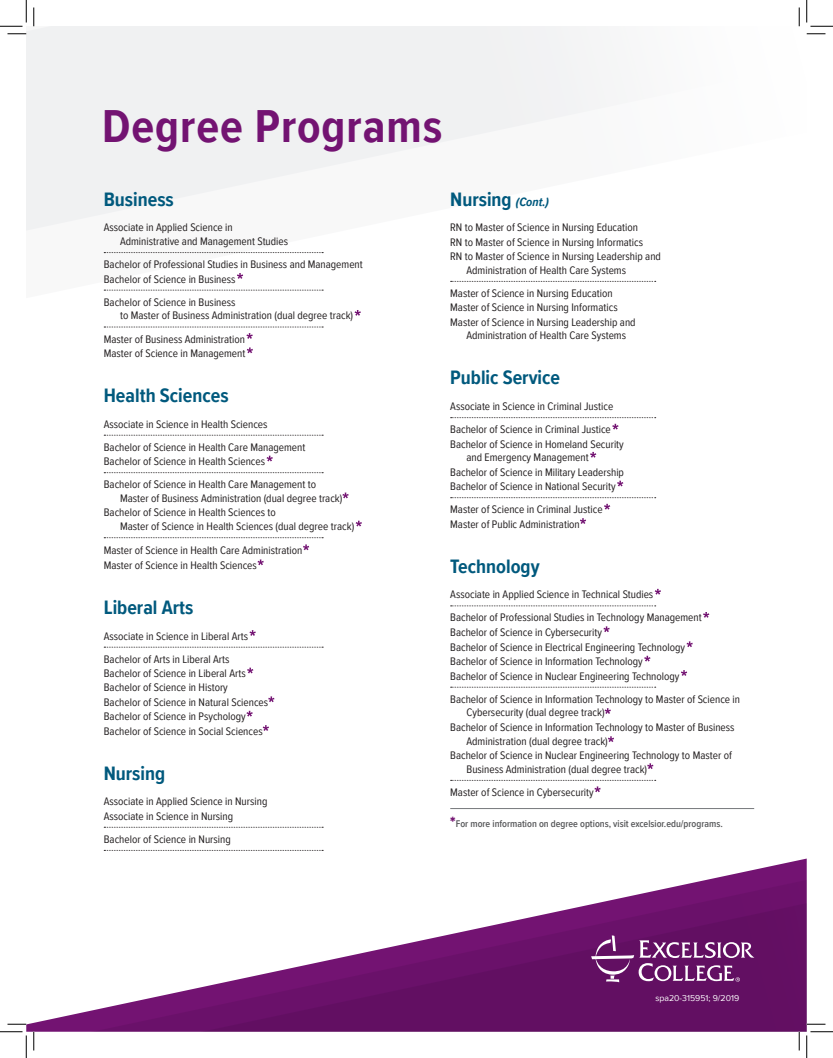
<style>
.page{position:relative;width:833px;height:1058px;background:#fff}
.page>*{position:absolute;margin:0;border:0;box-sizing:border-box;transform-origin:0 0}
.t1{font:700 47.5px "Proxima Nova Cond";letter-spacing:.02em;color:#731372}
.Header_-_School_Name{font:700 20px "Proxima Nova Cond";color:#00597d}
.dm-Body_Bulleted_lis{font:700 20px "Proxima Nova Cond";color:#00597d}
.dm-Body_Bulleted_lis-2{font:11.25px/13.8px "Proxima Nova Cond";color:#231f20}
.degree_with_rule_bel{font:11.25px/13.8px "Proxima Nova Cond";color:#231f20}
.t2{font:600 10px "Proxima Nova Cond";color:#57585a}
.t3{font:8.75px "Proxima Nova";color:#fff}
.s1{font-style:italic;font-size:12.5px}
.s2{font-family:"Proxima Nova";font-weight:900;font-size:15px;color:#731372}
</style>
<div class="page">
<svg style="left:32px;top:871px;width:774px;height:160px"></svg>
<svg style="left:26px;top:26px;width:631px;height:328px"></svg>
<svg style="left:450px;top:281px;width:205px;height:1px"></svg>
<svg style="left:450px;top:417px;width:205px;height:1px"></svg>
<svg style="left:450px;top:497px;width:205px;height:1px"></svg>
<svg style="left:450px;top:605px;width:205px;height:1px"></svg>
<svg style="left:450px;top:686px;width:205px;height:1px"></svg>
<hr style="left:450px;top:808px;width:304px;height:1px;background:#76787b">
<svg style="left:612px;top:424px;width:6px;height:5px"></svg>
<svg style="left:590px;top:452px;width:6px;height:6px"></svg>
<svg style="left:617px;top:480px;width:6px;height:6px"></svg>
<svg style="left:604px;top:504px;width:6px;height:5px"></svg>
<svg style="left:580px;top:518px;width:6px;height:6px"></svg>
<svg style="left:654px;top:589px;width:7px;height:5px"></svg>
<svg style="left:703px;top:612px;width:6px;height:6px"></svg>
<svg style="left:603px;top:626px;width:6px;height:6px"></svg>
<svg style="left:686px;top:641px;width:6px;height:6px"></svg>
<svg style="left:644px;top:655px;width:6px;height:6px"></svg>
<svg style="left:681px;top:670px;width:6px;height:6px"></svg>
<svg style="left:604px;top:708px;width:7px;height:6px"></svg>
<svg style="left:608px;top:736px;width:6px;height:6px"></svg>
<svg style="left:647px;top:763px;width:6px;height:6px"></svg>
<svg style="left:450px;top:780px;width:205px;height:12px"></svg>
<svg style="left:104px;top:252px;width:219px;height:1px"></svg>
<svg style="left:104px;top:290px;width:219px;height:1px"></svg>
<svg style="left:104px;top:326px;width:219px;height:1px"></svg>
<svg style="left:104px;top:435px;width:219px;height:1px"></svg>
<svg style="left:104px;top:472px;width:219px;height:1px"></svg>
<svg style="left:104px;top:537px;width:219px;height:1px"></svg>
<svg style="left:104px;top:646px;width:219px;height:1px"></svg>
<svg style="left:104px;top:826px;width:219px;height:1px"></svg>
<svg style="left:104px;top:850px;width:219px;height:1px"></svg>
<svg style="left:237px;top:273px;width:6px;height:6px"></svg>
<svg style="left:354px;top:310px;width:7px;height:6px"></svg>
<svg style="left:246px;top:333px;width:7px;height:6px"></svg>
<svg style="left:247px;top:347px;width:6px;height:6px"></svg>
<svg style="left:266px;top:455px;width:7px;height:6px"></svg>
<svg style="left:342px;top:492px;width:6px;height:6px"></svg>
<svg style="left:355px;top:520px;width:7px;height:6px"></svg>
<svg style="left:303px;top:544px;width:6px;height:6px"></svg>
<svg style="left:257px;top:559px;width:7px;height:6px"></svg>
<svg style="left:249px;top:630px;width:7px;height:6px"></svg>
<svg style="left:247px;top:667px;width:6px;height:6px"></svg>
<svg style="left:268px;top:696px;width:6px;height:6px"></svg>
<svg style="left:246px;top:710px;width:7px;height:6px"></svg>
<svg style="left:263px;top:725px;width:6px;height:6px"></svg>
<svg style="left:591px;top:935px;width:163px;height:47px;background:#803d80"></svg>
<svg style="left:8px;top:33px;width:18px;height:2px"></svg>
<svg style="left:806px;top:33px;width:19px;height:2px"></svg>
<svg style="left:8px;top:1023px;width:18px;height:2px"></svg>
<svg style="left:806px;top:1023px;width:19px;height:2px"></svg>
<svg style="left:33px;top:8px;width:2px;height:18px"></svg>
<svg style="left:33px;top:1031px;width:2px;height:19px"></svg>
<svg style="left:798px;top:8px;width:2px;height:18px"></svg>
<svg style="left:798px;top:1031px;width:2px;height:19px"></svg>
<svg style="left:0;top:0;width:27px;height:27px"></svg>
<svg style="left:0;top:1031px;width:27px;height:27px"></svg>
<svg style="left:806px;top:0;width:26px;height:27px"></svg>
<svg style="left:806px;top:1031px;width:26px;height:27px"></svg>
<p class="t1" style="left:102px;top:91px;width:341px">Degree Programs</p>
<p class="Header_-_School_Name" style="left:104px;top:184px;width:71px">Business</p>
<p class="degree_with_rule_bel" style="left:120px;top:220px;width:170px;text-indent:-16px">Associate in Applied Science in<br>Administrative and Management Studies</p>
<p class="dm-Body_Bulleted_lis-2" style="left:104px;top:257px;width:260px">Bachelor of Professional Studies in Business and Management</p>
<p class="degree_with_rule_bel" style="left:104px;top:271px;width:133px">Bachelor of Science in Business</p>
<p class="degree_with_rule_bel" style="left:120px;top:294px;width:234px;text-indent:-16px">Bachelor of Science in Business<br>to Master of Business Administration (dual degree track)</p>
<p class="dm-Body_Bulleted_lis-2" style="left:104px;top:331px;width:143px">Master of Business Administration</p>
<p class="dm-Body_Bulleted_lis-2" style="left:104px;top:346px;width:143px">Master of Science in Management</p>
<p class="Header_-_School_Name" style="left:104px;top:380px;width:126px">Health Sciences</p>
<p class="degree_with_rule_bel" style="left:104px;top:416px;width:165px">Associate in Science in Health Sciences</p>
<p class="dm-Body_Bulleted_lis-2" style="left:104px;top:439px;width:203px">Bachelor of Science in Health Care Management</p>
<p class="degree_with_rule_bel" style="left:104px;top:454px;width:163px">Bachelor of Science in Health Sciences</p>
<p class="dm-Body_Bulleted_lis-2" style="left:120px;top:477px;width:224px;text-indent:-16px">Bachelor of Science in Health Care Management to<br>Master of Business Administration (dual degree track)</p>
<p class="degree_with_rule_bel" style="left:120px;top:505px;width:236px;text-indent:-16px">Bachelor of Science in Health Sciences to<br>Master of Science in Health Sciences (dual degree track)</p>
<p class="dm-Body_Bulleted_lis-2" style="left:104px;top:543px;width:200px">Master of Science in Health Care Administration</p>
<p class="dm-Body_Bulleted_lis-2" style="left:104px;top:558px;width:155px">Master of Science in Health Sciences</p>
<p class="dm-Body_Bulleted_lis" style="left:104px;top:592px;width:91px">Liberal Arts</p>
<p class="degree_with_rule_bel" style="left:104px;top:628px;width:146px">Associate in Science in Liberal Arts</p>
<p class="dm-Body_Bulleted_lis-2" style="left:104px;top:651px;width:127px">Bachelor of Arts in Liberal Arts</p>
<p class="dm-Body_Bulleted_lis-2" style="left:104px;top:666px;width:143px">Bachelor of Science in Liberal Arts</p>
<p class="dm-Body_Bulleted_lis-2" style="left:104px;top:680px;width:126px">Bachelor of Science in History</p>
<p class="dm-Body_Bulleted_lis-2" style="left:104px;top:694px;width:166px">Bachelor of Science in Natural Sciences</p>
<p class="dm-Body_Bulleted_lis-2" style="left:104px;top:709px;width:143px">Bachelor of Science in Psychology</p>
<p class="dm-Body_Bulleted_lis-2" style="left:104px;top:723px;width:160px">Bachelor of Science in Social Sciences</p>
<p class="Header_-_School_Name" style="left:104px;top:758px;width:63px">Nursing</p>
<p class="dm-Body_Bulleted_lis-2" style="left:104px;top:794px;width:165px">Associate in Applied Science in Nursing</p>
<p class="degree_with_rule_bel" style="left:104px;top:808px;width:131px">Associate in Science in Nursing</p>
<p class="degree_with_rule_bel" style="left:104px;top:831px;width:128px">Bachelor of Science in Nursing</p>
<p class="Header_-_School_Name" style="left:450px;top:184px;width:100px">Nursing <span class="s1">(Cont.)</span></p>
<p class="dm-Body_Bulleted_lis-2" style="left:450px;top:220px;width:189px">RN to Master of Science in Nursing Education</p>
<p class="dm-Body_Bulleted_lis-2" style="left:450px;top:234px;width:194px">RN to Master of Science in Nursing Informatics</p>
<p class="degree_with_rule_bel" style="left:466px;top:249px;width:196px;text-indent:-16px">RN to Master of Science in Nursing Leadership and<br>Administration of Health Care Systems</p>
<p class="dm-Body_Bulleted_lis-2" style="left:450px;top:286px;width:164px">Master of Science in Nursing Education</p>
<p class="dm-Body_Bulleted_lis-2" style="left:450px;top:300px;width:169px">Master of Science in Nursing Informatics</p>
<p class="dm-Body_Bulleted_lis-2" style="left:450px;top:314px;width:187px;text-align:center">Master of Science in Nursing Leadership and<br>Administration of Health Care Systems</p>
<p class="Header_-_School_Name" style="left:450px;top:363px;width:111px">Public Service</p>
<p class="degree_with_rule_bel" style="left:450px;top:399px;width:164px">Associate in Science in Criminal Justice</p>
<p class="dm-Body_Bulleted_lis-2" style="left:450px;top:422px;width:162px">Bachelor of Science in Criminal Justice</p>
<p class="dm-Body_Bulleted_lis-2" style="left:466px;top:436px;width:159px;text-indent:-16px">Bachelor of Science in Homeland Security and Emergency Management</p>
<p class="dm-Body_Bulleted_lis-2" style="left:450px;top:464px;width:175px">Bachelor of Science in Military Leadership</p>
<p class="degree_with_rule_bel" style="left:450px;top:479px;width:167px">Bachelor of Science in National Security</p>
<p class="dm-Body_Bulleted_lis-2" style="left:450px;top:502px;width:154px">Master of Science in Criminal Justice</p>
<p class="dm-Body_Bulleted_lis-2" style="left:450px;top:516px;width:131px">Master of Public Administration</p>
<p class="Header_-_School_Name" style="left:450px;top:551px;width:91px">Technology</p>
<p class="degree_with_rule_bel" style="left:450px;top:587px;width:204px">Associate in Applied Science in Technical Studies</p>
<p class="dm-Body_Bulleted_lis-2" style="left:450px;top:610px;width:253px">Bachelor of Professional Studies in Technology Management</p>
<p class="dm-Body_Bulleted_lis-2" style="left:450px;top:624px;width:153px">Bachelor of Science in Cybersecurity</p>
<p class="dm-Body_Bulleted_lis-2" style="left:450px;top:639px;width:236px">Bachelor of Science in Electrical Engineering Technology</p>
<p class="dm-Body_Bulleted_lis-2" style="left:450px;top:654px;width:194px">Bachelor of Science in Information Technology</p>
<p class="degree_with_rule_bel" style="left:450px;top:668px;width:231px">Bachelor of Science in Nuclear Engineering Technology</p>
<p class="dm-Body_Bulleted_lis-2" style="left:466px;top:691px;width:275px;text-indent:-16px">Bachelor of Science in Information Technology to Master of Science in<br>Cybersecurity (dual degree track)</p>
<p class="dm-Body_Bulleted_lis-2" style="left:466px;top:719px;width:269px;text-indent:-16px">Bachelor of Science in Information Technology to Master of Business<br>Administration (dual degree track)</p>
<p class="degree_with_rule_bel" style="left:466px;top:748px;width:267px;text-indent:-16px">Bachelor of Science in Nuclear Engineering Technology to Master of<br>Business Administration (dual degree track)</p>
<p class="dm-Body_Bulleted_lis-2" style="left:450px;top:784px;width:145px">Master of Science in Cybersecurity</p>
<p class="t2" style="left:450px;top:815px;width:274px"><span class="s2">*</span>For more information on degree options, visit excelsior.edu/programs.</p>
<p class="t3" style="left:655px;top:991px;width:85px">spa20-315951; 9/2019</p>
</div>
